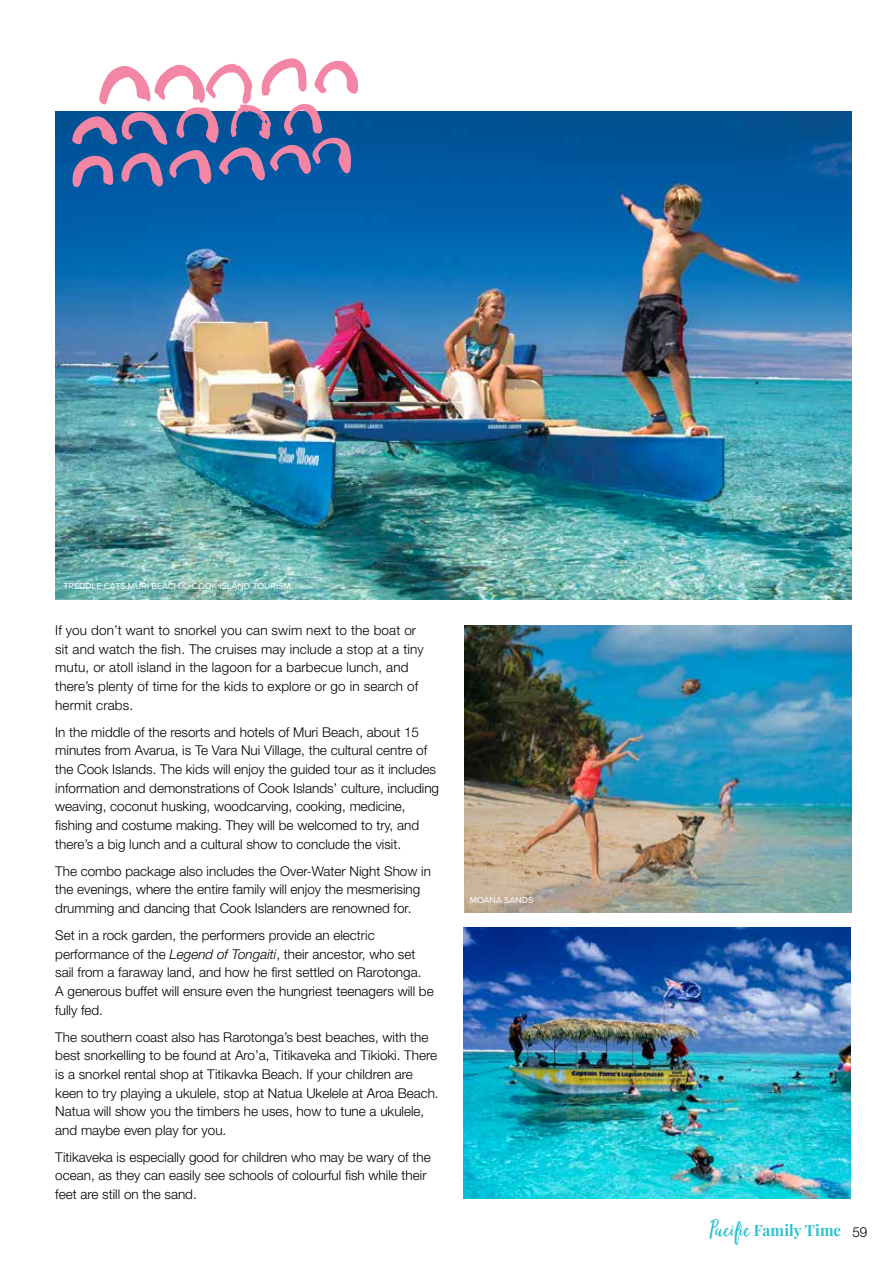
<style>
.page{position:relative;width:893px;height:1263px;background:#fff}
.page>*{position:absolute;margin:0;border:0;box-sizing:border-box;transform-origin:0 0}
.t1{font:700 15.45px "Playfair Display";letter-spacing:.01em;color:#28c0d0}
.t2{font:300 13.5px/18.6px "Helvetica Neue LT Std";color:#000}
.t3{font:9px "Proxima Nova";color:#fff}
.s1{font-style:italic}
.s2{font-family:"Hello Beautiful";font-weight:400;font-size:27.75px}
</style>
<div class="page">
<img style="left:55px;top:112px;width:796px;height:487px">
<svg style="left:72px;top:58px;width:286px;height:130px"></svg>
<img style="left:464px;top:626px;width:387px;height:286px">
<img style="left:463px;top:927px;width:387px;height:272px">
<p class="t3" style="left:64px;top:581px;width:229px">TREDDLE CATS MURI BEACH © COOK ISLAND TOURISM</p>
<p class="t2" style="left:55px;top:621px;width:370px">If you don’t want to snorkel you can swim next to the boat or sit and watch the fish. The cruises may include a stop at a tiny mutu, or atoll island in the lagoon for a barbecue lunch, and there’s plenty of time for the kids to explore or go in search of hermit crabs.</p>
<p class="t2" style="left:55px;top:722px;width:385px">In the middle of the resorts and hotels of Muri Beach, about 15 minutes from Avarua, is Te Vara Nui Village, the cultural centre of the Cook Islands. The kids will enjoy the guided tour as it includes information and demonstrations of Cook Islands’ culture, including weaving, coconut husking, woodcarving, cooking, medicine, fishing and costume making. They will be welcomed to try, and there’s a big lunch and a cultural show to conclude the visit.</p>
<p class="t2" style="left:55px;top:861px;width:377px">The combo package also includes the Over-Water Night Show in the evenings, where the entire family will enjoy the mesmerising drumming and dancing that Cook Islanders are renowned for.</p>
<p class="t2" style="left:55px;top:926px;width:380px">Set in a rock garden, the performers provide an electric performance of the <span class="s1">Legend of Tongaiti</span>, their ancestor, who set sail from a faraway land, and how he first settled on Rarotonga.<br>A generous buffet will ensure even the hungriest teenagers will be fully fed.</p>
<p class="t2" style="left:55px;top:1027px;width:385px">The southern coast also has Rarotonga’s best beaches, with the best snorkelling to be found at Aro’a, Titikaveka and Tikioki. There is a snorkel rental shop at Titikavka Beach. If your children are keen to try playing a ukulele, stop at Natua Ukelele at Aroa Beach.<br>Natua will show you the timbers he uses, how to tune a ukulele, and maybe even play for you.</p>
<p class="t2" style="left:55px;top:1147px;width:377px">Titikaveka is especially good for children who may be wary of the ocean, as they can easily see schools of colourful fish while their feet are still on the sand.</p>
<p class="t3" style="left:470px;top:894px;width:65px">MOANA SANDS</p>
<p class="t1" style="left:709px;top:1220px;width:159px"><span class="s2">Pacific</span> Family Time <sub>59</sub></p>
</div>
